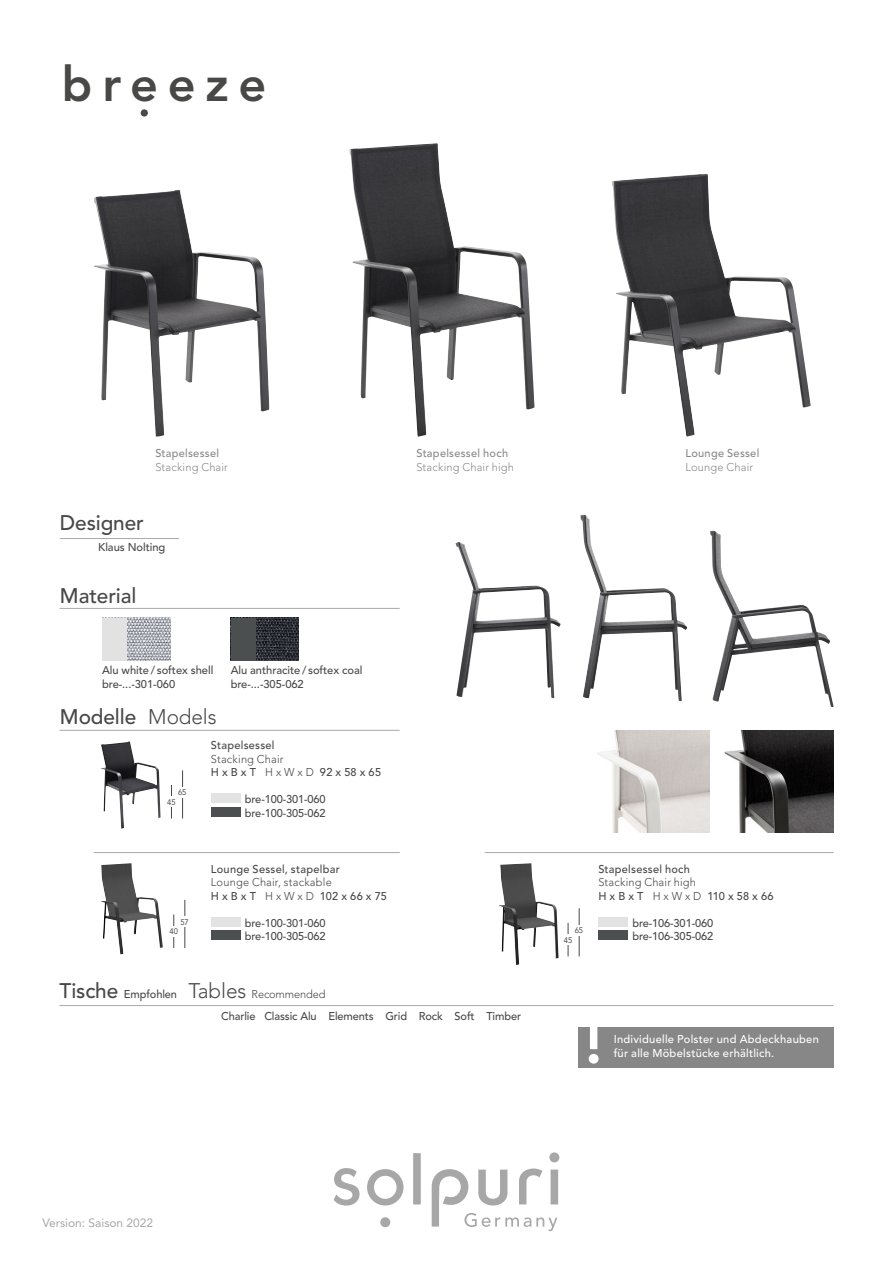
<style>
.page{position:relative;width:893px;height:1263px;background:#fff}
.page>*{position:absolute;margin:0;border:0;box-sizing:border-box;transform-origin:0 0}
.t1{font:800 48.6px "Avenir LT Std";letter-spacing:.2em;color:#484847}
.t2{font:500 21px "Avenir LT Std";letter-spacing:-.005em;color:#484847}
.t3{font:12px "Avenir LT Std";color:#a7a7a8}
.t4{font:500 11.25px/13.5px "Avenir LT Std";letter-spacing:-.005em;color:#484847}
.t5{font:300 11.25px/13.5px "Avenir LT Std";letter-spacing:.015em;color:#484847}
.t6{font:500 11.25px/14.2px "Avenir LT Std";letter-spacing:.025em;color:#fff}
.t7{font:500 11.25px "Avenir LT Std";letter-spacing:.025em;color:#484847}
.t8{font:300 11.25px "Avenir LT Std";letter-spacing:.015em;color:#888988}
.t9{font:500 11.25px "Avenir LT Std";letter-spacing:.025em;color:#888988}
.t10{font:300 11.25px "Avenir LT Std";letter-spacing:-.01em;color:#484847}
.t11{font:8.1px "Avenir LT Std";letter-spacing:-.015em;color:#484847;scale:.95 1}
.s1{font-weight:300}
.s2{font-weight:500}
.s3{font-weight:500;font-size:21px}
.s4{font-size:21px}
</style>
<div class="page">
<svg style="left:367px;top:1169px;width:36px;height:36px"></svg>
<div style="left:413px;top:1153px;width:8px;height:51px;background:#a7a7a8"></div>
<div style="left:380px;top:1217px;width:10px;height:10px;background:#a7a7a8;border-radius:50%"></div>
<div style="left:549px;top:1152px;width:10px;height:10px;background:#a7a7a8;border-radius:50%"></div>
<div style="left:551px;top:1169px;width:7px;height:35px;background:#a7a7a8"></div>
<svg style="left:334px;top:1168px;width:25px;height:37px"></svg>
<svg style="left:432px;top:1168px;width:125px;height:63px"></svg>
<div style="left:141px;top:109px;width:7px;height:8px;background:#484847;border-radius:50%"></div>
<div style="left:578px;top:1027px;width:255px;height:40px;background:#868786"></div>
<svg style="left:589px;top:1027px;width:10px;height:37px"></svg>
<hr style="left:60px;top:1005px;width:773px;height:1px;background:#a9a9aa">
<hr style="left:60px;top:538px;width:119px;height:1px;background:#a9a9aa">
<hr style="left:60px;top:730px;width:340px;height:1px;background:#a9a9aa">
<hr style="left:60px;top:608px;width:340px;height:1px;background:#a9a9aa">
<img style="left:127px;top:618px;width:43px;height:42px">
<div style="left:102px;top:618px;width:25px;height:42px;background:#e1e2e1"></div>
<img style="left:255px;top:618px;width:44px;height:42px">
<div style="left:231px;top:618px;width:24px;height:42px;background:#4b4f50"></div>
<div style="left:211px;top:793px;width:30px;height:10px;background:#e1e2e1"></div>
<div style="left:211px;top:807px;width:30px;height:9px;background:#4b4f50"></div>
<hr style="left:94px;top:852px;width:306px;height:1px;background:#a9a9aa">
<hr style="left:485px;top:852px;width:348px;height:1px;background:#a9a9aa">
<div style="left:211px;top:917px;width:30px;height:9px;background:#e1e2e1"></div>
<div style="left:211px;top:930px;width:30px;height:10px;background:#4b4f50"></div>
<div style="left:598px;top:917px;width:30px;height:9px;background:#e1e2e1"></div>
<div style="left:598px;top:930px;width:30px;height:10px;background:#4b4f50"></div>
<img style="left:499px;top:863px;width:60px;height:102px">
<img style="left:101px;top:741px;width:60px;height:88px">
<hr style="left:171px;top:785px;width:1px;height:33px;background:#484847">
<div style="left:163px;top:796px;width:17px;height:11px;background:#fff"></div>
<hr style="left:182px;top:770px;width:1px;height:48px;background:#484847">
<div style="left:174px;top:787px;width:17px;height:11px;background:#fff"></div>
<img style="left:101px;top:863px;width:62px;height:91px">
<hr style="left:173px;top:914px;width:1px;height:34px;background:#484847">
<div style="left:165px;top:926px;width:17px;height:10px;background:#fff"></div>
<hr style="left:185px;top:900px;width:1px;height:48px;background:#484847">
<div style="left:176px;top:916px;width:17px;height:11px;background:#fff"></div>
<hr style="left:568px;top:923px;width:1px;height:33px;background:#484847">
<div style="left:560px;top:934px;width:17px;height:11px;background:#fff"></div>
<hr style="left:579px;top:908px;width:1px;height:48px;background:#484847">
<div style="left:570px;top:925px;width:17px;height:10px;background:#fff"></div>
<img style="left:612px;top:174px;width:199px;height:263px">
<img style="left:349px;top:143px;width:186px;height:293px">
<img style="left:94px;top:190px;width:175px;height:246px">
<img style="left:724px;top:730px;width:109px;height:102px">
<img style="left:597px;top:731px;width:112px;height:102px">
<img style="left:580px;top:514px;width:223px;height:188px">
<h1 class="t1" style="left:62px;top:55px;width:206px">breeze</h1>
<p class="t9" style="left:155px;top:447px;width:65px">Stapelsessel</p>
<p class="t8" style="left:155px;top:460px;width:74px">Stacking Chair</p>
<h2 class="t2" style="left:60px;top:511px;width:85px">Designer</h2>
<p class="t4" style="left:98px;top:541px;width:69px">Klaus Nolting</p>
<h2 class="t2" style="left:60px;top:584px;width:78px">Material</h2>
<p class="t4" style="left:102px;top:664px;width:113px">Alu white / softex shell bre-...-301-060</p>
<p class="t4" style="left:231px;top:664px;width:133px">Alu anthracite / softex coal bre-...-305-062</p>
<h2 class="t2" style="left:60px;top:705px;width:158px">Modelle <span class="s1">Models</span></h2>
<p class="t11" style="left:178px;top:788px;width:10px">65</p>
<p class="t11" style="left:167px;top:797px;width:10px">45</p>
<p class="t11" style="left:180px;top:917px;width:10px">57</p>
<p class="t11" style="left:170px;top:927px;width:10px">40</p>
<p class="t7" style="left:211px;top:739px;width:65px">Stapelsessel</p>
<p class="t5" style="left:211px;top:752px;width:172px">Stacking Chair<br><span class="s2">H x B x T</span> H x W x D <span class="s2">92 x 58 x 65</span></p>
<p class="t4" style="left:245px;top:793px;width:82px">bre-100-301-060 bre-100-305-062</p>
<p class="t7" style="left:211px;top:862px;width:130px">Lounge Sessel, stapelbar</p>
<p class="t5" style="left:211px;top:875px;width:177px">Lounge Chair, stackable<br><span class="s2">H x B x T</span> H x W x D <span class="s2">102 x 66 x 75</span></p>
<p class="t4" style="left:245px;top:916px;width:82px">bre-100-301-060 bre-100-305-062</p>
<p class="t10" style="left:60px;top:987px;width:268px"><span class="s3">Tische</span> <span class="s2">Empfohlen</span> <span class="s4">Tables</span> Recommended</p>
<p class="t9" style="left:416px;top:447px;width:93px">Stapelsessel hoch</p>
<p class="t8" style="left:416px;top:460px;width:99px">Stacking Chair high</p>
<p class="t4" style="left:221px;top:1010px;width:302px">Charlie Classic Alu Elements Grid Rock Soft Timber</p>
<p class="t9" style="left:685px;top:447px;width:75px">Lounge Sessel</p>
<p class="t8" style="left:685px;top:460px;width:69px">Lounge Chair</p>
<p class="t11" style="left:575px;top:926px;width:10px">65</p>
<p class="t11" style="left:564px;top:935px;width:10px">45</p>
<p class="t7" style="left:598px;top:862px;width:93px">Stapelsessel hoch</p>
<p class="t5" style="left:598px;top:875px;width:177px">Stacking Chair high<br><span class="s2">H x B x T</span> H x W x D <span class="s2">110 x 58 x 66</span></p>
<p class="t4" style="left:632px;top:916px;width:82px">bre-106-301-060 bre-106-305-062</p>
<p class="t6" style="left:614px;top:1032px;width:207px">Individuelle Polster und Abdeckhauben für alle Möbelstücke erhältlich.</p>
<p class="t3" style="left:43px;top:1216px;width:112px">Version: Saison 2022</p>
</div>
